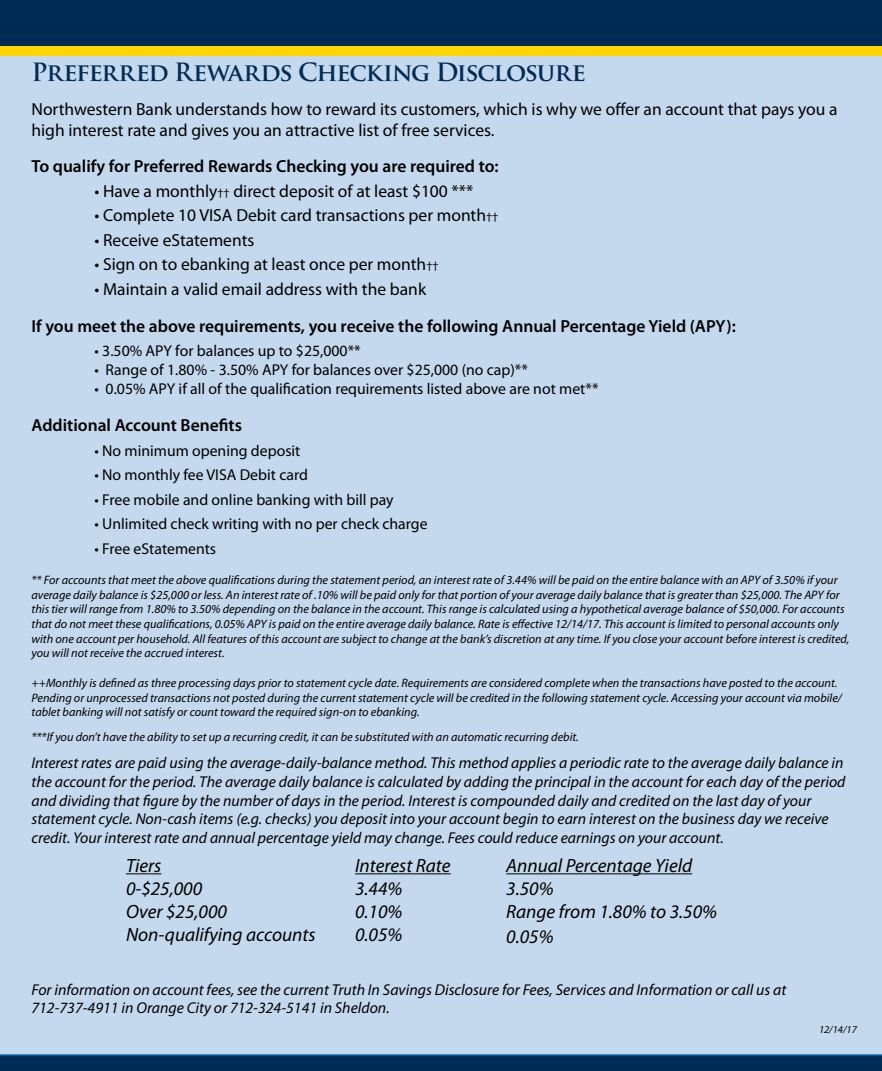
<style>
.page{position:relative;width:882px;height:1071px;background:#c4d9ee}
.page>*{position:absolute;margin:0;border:0;box-sizing:border-box;transform-origin:0 0}
.t1{font:700 24.5px "Trajan Pro";letter-spacing:-.045em;color:#002b55}
.t2{font:italic 19.25px/23.1px "Myriad Pro";color:#000}
.t3{font:17.5px/21px "Myriad Pro";color:#000}
.t4{font:600 17.5px "Myriad Pro";color:#000}
.t5{font:italic 15.75px/18.9px "Myriad Pro";color:#000}
.t6{font:15.75px "Myriad Pro";color:#000}
.t7{font:italic 12.25px/14.7px "Myriad Pro";color:#000}
.t8{font:italic 10.5px "Myriad Pro";color:#000}
.s1{font-size:12.25px}
</style>
<div class="page">
<svg style="left:0;top:1054px;width:882px;height:17px;background:#04325f"></svg>
<div style="left:0;top:0;width:882px;height:47px;background:#002b55"></div>
<div style="left:0;top:47px;width:882px;height:9px;background:#ffd600"></div>
<hr style="left:506px;top:873px;width:186px;height:1px;background:#000">
<hr style="left:355px;top:873px;width:96px;height:1px;background:#000">
<hr style="left:126px;top:873px;width:35px;height:1px;background:#000">
<h1 class="t1" style="left:32px;top:57px;width:556px">Preferred Rewards Checking Disclosure</h1>
<h3 class="t3" style="left:32px;top:98px;width:808px">Northwestern Bank understands how to reward its customers, which is why we offer an account that pays you a high interest rate and gives you an attractive list of free services.</h3>
<h3 class="t4" style="left:32px;top:155px;width:469px">To qualify for Preferred Rewards Checking you are required to:</h3>
<h3 class="t3" style="left:94px;top:180px;width:380px">• Have a monthly<span class="s1">††</span> direct deposit of at least $100 ***</h3>
<h3 class="t3" style="left:94px;top:205px;width:405px">• Complete 10 VISA Debit card transactions per month<span class="s1">††</span></h3>
<h3 class="t3" style="left:94px;top:229px;width:161px">• Receive eStatements</h3>
<h3 class="t3" style="left:94px;top:254px;width:346px">• Sign on to ebanking at least once per month<span class="s1">††</span></h3>
<h3 class="t3" style="left:94px;top:278px;width:333px">• Maintain a valid email address with the bank</h3>
<h3 class="t4" style="left:32px;top:315px;width:706px">If you meet the above requirements, you receive the following Annual Percentage Yield (APY):</h3>
<p class="t6" style="left:94px;top:341px;width:268px">• 3.50% APY for balances up to $25,000**</p>
<p class="t6" style="left:94px;top:360px;width:435px">• Range of 1.80% - 3.50% APY for balances over $25,000 (no cap)**</p>
<p class="t6" style="left:94px;top:379px;width:506px">• 0.05% APY if all of the qualification requirements listed above are not met**</p>
<h3 class="t4" style="left:32px;top:414px;width:212px">Additional Account Benefits</h3>
<p class="t6" style="left:94px;top:441px;width:207px">• No minimum opening deposit</p>
<p class="t6" style="left:94px;top:465px;width:215px">• No monthly fee VISA Debit card</p>
<p class="t6" style="left:94px;top:490px;width:301px">• Free mobile and online banking with bill pay</p>
<p class="t6" style="left:94px;top:514px;width:335px">• Unlimited check writing with no per check charge</p>
<p class="t6" style="left:94px;top:539px;width:123px">• Free eStatements</p>
<p class="t7" style="left:32px;top:572px;width:819px">** For accounts that meet the above qualifications during the statement period, an interest rate of 3.44% will be paid on the entire balance with an APY of 3.50% if your average daily balance is $25,000 or less. An interest rate of .10% will be paid only for that portion of your average daily balance that is greater than $25,000. The APY for this tier will range from 1.80% to 3.50% depending on the balance in the account. This range is calculated using a hypothetical average balance of $50,000. For accounts that do not meet these qualifications, 0.05% APY is paid on the entire average daily balance. Rate is effective 12/14/17. This account is limited to personal accounts only with one account per household. All features of this account are subject to change at the bank’s discretion at any time. If you close your account before interest is credited, you will not receive the accrued interest.</p>
<p class="t7" style="left:32px;top:675px;width:812px">++Monthly is defined as three processing days prior to statement cycle date. Requirements are considered complete when the transactions have posted to the account.<br>Pending or unprocessed transactions not posted during the current statement cycle will be credited in the following statement cycle. Accessing your account via mobile/ tablet banking will not satisfy or count toward the required sign-on to ebanking.</p>
<p class="t7" style="left:32px;top:730px;width:549px">***If you don’t have the ability to set up a recurring credit, it can be substituted with an automatic recurring debit.</p>
<p class="t5" style="left:32px;top:753px;width:816px">Interest rates are paid using the average-daily-balance method. This method applies a periodic rate to the average daily balance in the account for the period. The average daily balance is calculated by adding the principal in the account for each day of the period and dividing that figure by the number of days in the period. Interest is compounded daily and credited on the last day of your statement cycle. Non-cash items (e.g. checks) you deposit into your account begin to earn interest on the business day we receive credit. Your interest rate and annual percentage yield may change. Fees could reduce earnings on your account.</p>
<h2 class="t2" style="left:126px;top:854px;width:191px">Tiers<br>0-$25,000<br>Over $25,000<br>Non-qualifying accounts</h2>
<h2 class="t2" style="left:355px;top:854px;width:97px">Interest Rate<br>3.44%<br>0.10%<br>0.05%</h2>
<h2 class="t2" style="left:506px;top:854px;width:212px">Annual Percentage Yield<br>3.50%<br>Range from 1.80% to 3.50%</h2>
<h2 class="t2" style="left:506px;top:925px;width:49px">0.05%</h2>
<p class="t5" style="left:32px;top:980px;width:756px">For information on account fees, see the current Truth In Savings Disclosure for Fees, Services and Information or call us at<br>712-737-4911 in Orange City or 712-324-5141 in Sheldon.</p>
<p class="t8" style="left:819px;top:1023px;width:39px">12/14/17</p>
</div>
